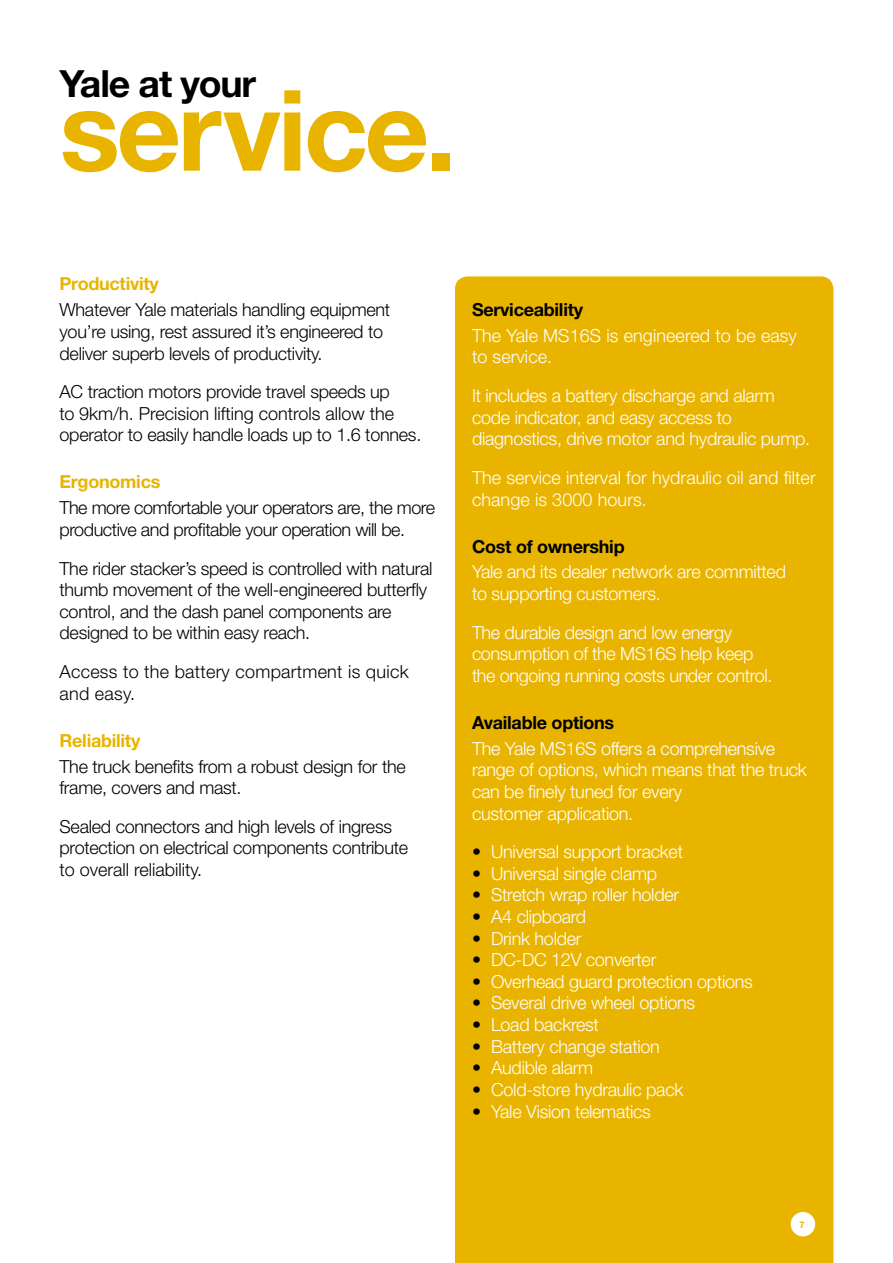
<style>
.page{position:relative;width:893px;height:1263px;background:#fff}
.page>*{position:absolute;margin:0;border:0;box-sizing:border-box;transform-origin:0 0}
.t1{font:700 112.5px "Helvetica Neue";letter-spacing:-.03em;color:#e9b400}
.t2{font:700 37.5px "Helvetica Neue";letter-spacing:-.03em;color:#000}
.t3{font:300 18px/21.6px "Helvetica Neue";letter-spacing:-.015em;color:#000}
.t4{font:300 18px/21.6px "Helvetica Neue";letter-spacing:-.015em;color:#fff}
.t5{font:300 18px/21.6px "Helvetica Neue";letter-spacing:.005em;color:#fff}
.t6{font:700 18px "Helvetica Neue";letter-spacing:-.015em;color:#000}
.t7{font:300 18px/21.6px "Helvetica Neue";letter-spacing:.015em;color:#000}
.t8{font:700 18px "Helvetica Neue";letter-spacing:-.015em;color:#e9b400}
.t9{font:700 9px "Helvetica Neue";color:#e9b400}
.s1{color:#000}
</style>
<div class="page">
<div style="left:455px;top:276px;width:378px;height:987px;background:#e9b400"></div>
<div style="left:791px;top:1212px;width:24px;height:24px;background:#fff;border-radius:50%"></div>
<h2 class="t2" style="left:60px;top:61px;width:198px">Yale at your</h2>
<h1 class="t1" style="left:60px;top:61px;width:399px">service.</h1>
<p class="t8" style="left:60px;top:273px;width:101px">Productivity</p>
<p class="t3" style="left:60px;top:299px;width:332px">Whatever Yale materials handling equipment you’re using, rest assured it’s engineered to deliver superb levels of productivity.</p>
<p class="t3" style="left:60px;top:381px;width:363px">AC traction motors provide travel speeds up<br>to 9km/h. Precision lifting controls allow the operator to easily handle loads up to 1.6 tonnes.</p>
<p class="t8" style="left:60px;top:471px;width:102px">Ergonomics</p>
<p class="t3" style="left:60px;top:497px;width:377px">The more comfortable your operators are, the more productive and profitable your operation will be.</p>
<p class="t3" style="left:60px;top:557px;width:374px">The rider stacker’s speed is controlled with natural thumb movement of the well-engineered butterfly control, and the dash panel components are designed to be within easy reach.</p>
<p class="t7" style="left:60px;top:660px;width:351px">Access to the battery compartment is quick and easy.</p>
<p class="t8" style="left:60px;top:729px;width:82px">Reliability</p>
<p class="t3" style="left:60px;top:755px;width:348px">The truck benefits from a robust design for the frame, covers and mast.</p>
<p class="t3" style="left:60px;top:815px;width:350px">Sealed connectors and high levels of ingress protection on electrical components contribute to overall reliability.</p>
<p class="t6" style="left:472px;top:298px;width:113px">Serviceability</p>
<p class="t5" style="left:472px;top:324px;width:326px">The Yale MS16S is engineered to be easy to service.</p>
<p class="t4" style="left:472px;top:384px;width:340px">It includes a battery discharge and alarm code indicator, and easy access to diagnostics, drive motor and hydraulic pump.</p>
<p class="t5" style="left:472px;top:466px;width:345px">The service interval for hydraulic oil and filter change is 3000 hours.</p>
<p class="t6" style="left:472px;top:535px;width:154px">Cost of ownership</p>
<p class="t4" style="left:472px;top:561px;width:315px">Yale and its dealer network are committed to supporting customers.</p>
<p class="t4" style="left:472px;top:621px;width:302px">The durable design and low energy consumption of the MS16S help keep the ongoing running costs under control.</p>
<p class="t6" style="left:472px;top:711px;width:144px">Available options</p>
<p class="t4" style="left:472px;top:737px;width:336px">The Yale MS16S offers a comprehensive range of options, which means that the truck can be finely tuned for every<br>customer application.</p>
<p class="t4" style="left:472px;top:841px;width:213px"><span class="s1">•</span> Universal support bracket</p>
<p class="t4" style="left:472px;top:862px;width:187px"><span class="s1">•</span> Universal single clamp</p>
<p class="t4" style="left:472px;top:884px;width:209px"><span class="s1">•</span> Stretch wrap roller holder</p>
<p class="t4" style="left:472px;top:905px;width:116px"><span class="s1">•</span> A4 clipboard</p>
<p class="t4" style="left:472px;top:927px;width:111px"><span class="s1">•</span> Drink holder</p>
<p class="t4" style="left:472px;top:949px;width:186px"><span class="s1">•</span> DC-DC 12V converter</p>
<p class="t4" style="left:472px;top:970px;width:282px"><span class="s1">•</span> Overhead guard protection options</p>
<p class="t4" style="left:472px;top:992px;width:225px"><span class="s1">•</span> Several drive wheel options</p>
<p class="t4" style="left:472px;top:1013px;width:128px"><span class="s1">•</span> Load backrest</p>
<p class="t4" style="left:472px;top:1035px;width:189px"><span class="s1">•</span> Battery change station</p>
<p class="t4" style="left:472px;top:1057px;width:123px"><span class="s1">•</span> Audible alarm</p>
<p class="t4" style="left:472px;top:1078px;width:213px"><span class="s1">•</span> Cold-store hydraulic pack</p>
<p class="t4" style="left:472px;top:1100px;width:180px"><span class="s1">•</span> Yale Vision telematics</p>
<p class="t9" style="left:799px;top:1219px;width:7px">7</p>
</div>
